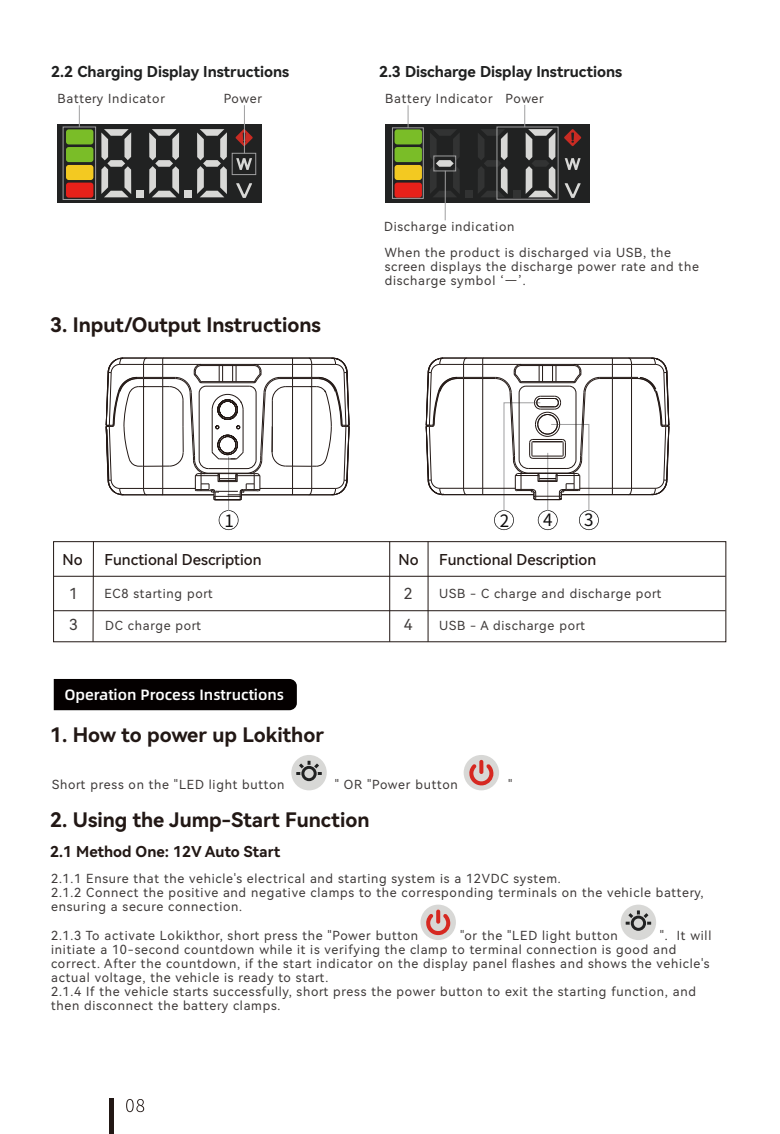
<style>
.page{position:relative;width:780px;height:1134px;background:#fff}
.page>*{position:absolute;margin:0;border:0;box-sizing:border-box;transform-origin:0 0}
.t1{font:20px "Harmony OS Sans SC Bold";color:#221815}
.t2{font:17px "Source Han Sans CN";color:#0d0c0c}
.t3{font:15.25px "Harmony OS Sans SC";color:#3e3a39}
.t4{font:15px "Harmony OS Sans SC Bold";color:#1f2020}
.t5{font:15px "Harmony OS Sans SC Medium";color:#221815}
.t6{font:500 15px "Alibaba Sans";color:#fff}
.t7{font:15px "Harmony OS Sans SC Bold";color:#221815}
.t8{font:12.5px/14.2px "Harmony OS Sans SC";letter-spacing:.06em;color:#3e3a39}
</style>
<div class="page">
<div style="left:57px;top:124px;width:204px;height:79px;background:#212222"></div>
<svg style="left:235px;top:129px;width:18px;height:17px"></svg>
<svg style="left:197px;top:129px;width:30px;height:68px"></svg>
<div style="left:136px;top:190px;width:8px;height:8px;background:#d8d8d6"></div>
<div style="left:184px;top:190px;width:8px;height:8px;background:#d8d8d6"></div>
<svg style="left:149px;top:129px;width:30px;height:68px"></svg>
<svg style="left:101px;top:129px;width:30px;height:68px"></svg>
<svg style="left:236px;top:183px;width:16px;height:15px"></svg>
<div style="left:66px;top:129px;width:27px;height:15px;background:#7abd28;border-radius:3px"></div>
<div style="left:66px;top:147px;width:27px;height:15px;background:#7abd28;border-radius:3px"></div>
<div style="left:66px;top:165px;width:27px;height:15px;background:#f3c921;border-radius:3px"></div>
<div style="left:66px;top:183px;width:27px;height:15px;background:#e7211a;border-radius:3px"></div>
<svg style="left:236px;top:158px;width:16px;height:12px"></svg>
<div style="left:385px;top:124px;width:205px;height:79px;background:#212222"></div>
<svg style="left:564px;top:129px;width:17px;height:17px"></svg>
<div style="left:465px;top:190px;width:7px;height:8px;background:#323333"></div>
<div style="left:512px;top:190px;width:8px;height:8px;background:#323333"></div>
<svg style="left:478px;top:129px;width:29px;height:68px"></svg>
<svg style="left:430px;top:129px;width:29px;height:68px"></svg>
<svg style="left:564px;top:183px;width:16px;height:15px"></svg>
<div style="left:394px;top:129px;width:28px;height:15px;background:#7abd28;border-radius:3px"></div>
<div style="left:394px;top:147px;width:28px;height:15px;background:#7abd28;border-radius:3px"></div>
<div style="left:394px;top:165px;width:28px;height:15px;background:#f3c921;border-radius:3px"></div>
<div style="left:394px;top:183px;width:28px;height:15px;background:#e7211a;border-radius:3px"></div>
<svg style="left:564px;top:158px;width:16px;height:12px"></svg>
<svg style="left:126px;top:1099px;width:18px;height:13px"></svg>
<div style="left:109px;top:1098px;width:5px;height:36px;background:#221815"></div>
<svg style="left:79px;top:105px;width:1px;height:22px"></svg>
<hr style="left:244px;top:105px;width:1px;height:48px;background:#9f9fa0">
<div style="left:63px;top:127px;width:33px;height:73px;border:1px solid #9f9fa0"></div>
<div style="left:232px;top:153px;width:24px;height:22px;border:1px solid #9f9fa0"></div>
<svg style="left:407px;top:105px;width:1px;height:22px"></svg>
<svg style="left:524px;top:105px;width:31px;height:92px"></svg>
<hr style="left:445px;top:171px;width:1px;height:49px;background:#9f9fa0">
<div style="left:392px;top:127px;width:31px;height:72px;border:1px solid #9f9fa0"></div>
<div style="left:496px;top:127px;width:62px;height:73px;border:1px solid #9f9fa0"></div>
<div style="left:433px;top:156px;width:23px;height:15px;border:1px solid #9f9fa0"></div>
<hr style="left:93px;top:541px;width:1px;height:101px;background:#221815">
<div style="left:53px;top:541px;width:673px;height:101px;border:1px solid #221815"></div>
<hr style="left:54px;top:576px;width:671px;height:1px;background:#221815">
<hr style="left:54px;top:610px;width:671px;height:1px;background:#221815">
<hr style="left:389px;top:541px;width:1px;height:101px;background:#221815">
<hr style="left:427px;top:541px;width:1px;height:101px;background:#221815">
<svg style="left:219px;top:510px;width:19px;height:20px"></svg>
<hr style="left:228px;top:457px;width:1px;height:54px;background:#9f9fa0">
<div style="left:54px;top:679px;width:243px;height:31px;background:#040000"></div>
<div style="left:463px;top:755px;width:36px;height:35px;background:#d8d8d6;border-radius:50%"></div>
<svg style="left:468px;top:760px;width:25px;height:26px"></svg>
<div style="left:420px;top:905px;width:36px;height:35px;background:#d8d8d6;border-radius:50%"></div>
<svg style="left:425px;top:909px;width:25px;height:27px"></svg>
<div style="left:291px;top:755px;width:36px;height:35px;background:#d8d8d6;border-radius:50%"></div>
<svg style="left:296px;top:761px;width:26px;height:20px"></svg>
<div style="left:620px;top:905px;width:36px;height:35px;background:#d8d8d6;border-radius:50%"></div>
<svg style="left:625px;top:910px;width:26px;height:21px"></svg>
<svg style="left:425px;top:357px;width:244px;height:173px"></svg>
<svg style="left:105px;top:357px;width:245px;height:143px"></svg>
<p class="t4" style="left:51px;top:62px;width:239px">2.2 Charging Display Instructions</p>
<p class="t8" style="left:58px;top:91px;width:109px">Battery Indicator</p>
<p class="t8" style="left:224px;top:91px;width:40px">Power</p>
<h1 class="t1" style="left:50px;top:311px;width:272px">3. Input/Output Instructions</h1>
<p class="t4" style="left:379px;top:62px;width:245px">2.3 Discharge Display Instructions</p>
<p class="t8" style="left:385px;top:91px;width:160px">Battery Indicator Power</p>
<p class="t8" style="left:384px;top:219px;width:132px">Discharge indication</p>
<p class="t8" style="left:384px;top:245px;width:315px">When the product is discharged via USB, the screen displays the discharge power rate and the discharge symbol ‘－’.</p>
<h2 class="t2" style="left:224px;top:512px;width:11px">1</h2>
<h2 class="t2" style="left:499px;top:512px;width:11px">2</h2>
<h2 class="t2" style="left:543px;top:511px;width:11px">4</h2>
<h2 class="t2" style="left:584px;top:511px;width:11px">3</h2>
<p class="t5" style="left:63px;top:549px;width:22px">No</p>
<p class="t5" style="left:104px;top:549px;width:158px">Functional Description</p>
<p class="t5" style="left:398px;top:549px;width:22px">No</p>
<p class="t5" style="left:439px;top:549px;width:158px">Functional Description</p>
<p class="t3" style="left:404px;top:583px;width:10px">2</p>
<p class="t3" style="left:69px;top:583px;width:10px">1</p>
<p class="t8" style="left:104px;top:586px;width:110px">EC8 starting port</p>
<p class="t8" style="left:439px;top:586px;width:224px">USB - C charge and discharge port</p>
<p class="t3" style="left:69px;top:614px;width:10px">3</p>
<p class="t8" style="left:105px;top:618px;width:97px">DC charge port</p>
<p class="t3" style="left:404px;top:614px;width:10px">4</p>
<p class="t8" style="left:439px;top:618px;width:147px">USB - A discharge port</p>
<p class="t6" style="left:64px;top:683px;width:221px">Operation Process Instructions</p>
<h1 class="t1" style="left:50px;top:721px;width:275px">1. How to power up Lokithor</h1>
<p class="t8" style="left:52px;top:776px;width:234px">Short press on the "LED light button</p>
<p class="t8" style="left:335px;top:776px;width:124px">" OR "Power button</p>
<p class="t8" style="left:508px;top:776px;width:6px">"</p>
<h1 class="t1" style="left:50px;top:806px;width:321px">2. Using the Jump-Start Function</h1>
<p class="t7" style="left:50px;top:841px;width:232px">2.1 Method One: 12V Auto Start</p>
<p class="t8" style="left:51px;top:871px;width:654px">2.1.1 Ensure that the vehicle's electrical and starting system is a 12VDC system.<br>2.1.2 Connect the positive and negative clamps to the corresponding terminals on the vehicle battery, ensuring a secure connection.</p>
<p class="t8" style="left:51px;top:927px;width:368px">2.1.3 To activate Lokikthor, short press the "Power button</p>
<p class="t8" style="left:460px;top:927px;width:159px">"or the "LED light button</p>
<p class="t8" style="left:51px;top:927px;width:661px;text-indent:608px">". It will initiate a 10-second countdown while it is verifying the clamp to terminal connection is good and correct. After the countdown, if the start indicator on the display panel flashes and shows the vehicle's actual voltage, the vehicle is ready to start.<br>2.1.4 If the vehicle starts successfully, short press the power button to exit the starting function, and then disconnect the battery clamps.</p>
</div>
